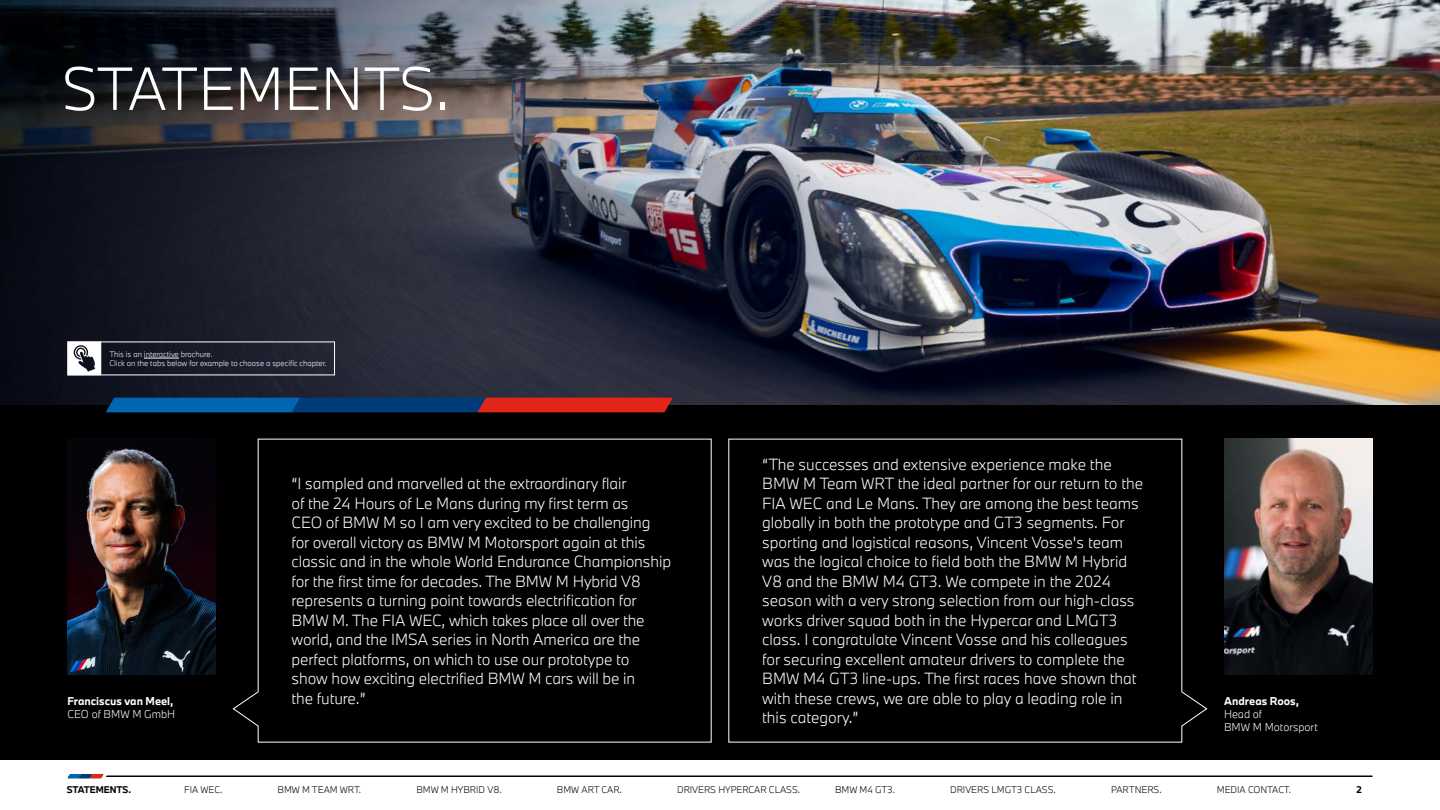
<style>
.page{position:relative;width:1440px;height:810px;background:#fff}
.page>*{position:absolute;margin:0;border:0;box-sizing:border-box;transform-origin:0 0}
.t1{font:300 56.25px "BMW Type Next";color:#fff}
.t2{font:300 15px/19.5px "BMW Type Next";color:#fff}
.t3{font:300 10.5px/12.6px "BMW Type Next";color:#fff}
.t4{font:700 10.5px "BMW Type Next Pro";letter-spacing:.005em;color:#fff}
.t5{font:300 9px "BMW Type Next";color:#000}
.t6{font:700 9px "BMW Type Next";color:#000}
.t7{font:700 9px "BMW Type Next Pro";color:#000}
.t8{font:300 7.5px/9px "BMW Type Next";color:#fff}
</style>
<div class="page">
<div style="left:0;top:0;width:1440px;height:759px;background:#000"></div>
<img style="left:0;top:0;width:1440px;height:405px">
<img style="left:68px;top:446px;width:148px;height:229px">
<img style="left:1224px;top:439px;width:149px;height:236px">
<svg style="left:728px;top:438px;width:480px;height:305px"></svg>
<svg style="left:232px;top:438px;width:480px;height:305px"></svg>
<svg style="left:106px;top:398px;width:567px;height:14px;background:#4a4269"></svg>
<hr style="left:144px;top:358px;width:35px;height:1px;background:#fff">
<svg style="left:68px;top:342px;width:33px;height:33px"></svg>
<hr style="left:68px;top:776px;width:1304px;height:1px;background:#000">
<svg style="left:67px;top:774px;width:41px;height:4px"></svg>
<h1 class="t1" style="left:62px;top:50px;width:389px">STATEMENTS.</h1>
<p class="t8" style="left:110px;top:349px;width:219px">This is an interactive brochure.<br>Click on the tabs below for example to choose a specific chapter.</p>
<p class="t4" style="left:68px;top:694px;width:107px">Franciscus van Meel,</p>
<p class="t3" style="left:68px;top:708px;width:109px">CEO of BMW M GmbH</p>
<p class="t2" style="left:292px;top:473px;width:381px">“I sampled and marvelled at the extraordinary flair<br>of the 24 Hours of Le Mans during my first term as<br>CEO of BMW M so I am very excited to be challenging for overall victory as BMW M Motorsport again at this classic and in the whole World Endurance Championship for the first time for decades. The BMW M Hybrid V8 represents a turning point towards electrification for BMW M. The FIA WEC, which takes place all over the world, and the IMSA series in North America are the perfect platforms, on which to use our prototype to<br>show how exciting electrified BMW M cars will be in<br>the future.”</p>
<p class="t2" style="left:762px;top:454px;width:383px">“The successes and extensive experience make the BMW M Team WRT the ideal partner for our return to the FIA WEC and Le Mans. They are among the best teams globally in both the prototype and GT3 segments. For sporting and logistical reasons, Vincent Vosse's team was the logical choice to field both the BMW M Hybrid V8 and the BMW M4 GT3. We compete in the 2024 season with a very strong selection from our high-class works driver squad both in the Hypercar and LMGT3 class. I congratulate Vincent Vosse and his colleagues for securing excellent amateur drivers to complete the BMW M4 GT3 line-ups. The first races have shown that with these crews, we are able to play a leading role in this category.”</p>
<p class="t4" style="left:1224px;top:694px;width:76px">Andreas Roos,</p>
<p class="t3" style="left:1224px;top:708px;width:95px">Head of<br>BMW M Motorsport</p>
<p class="t6" style="left:67px;top:784px;width:66px">STATEMENTS.</p>
<p class="t5" style="left:184px;top:784px;width:40px">FIA WEC.</p>
<p class="t5" style="left:278px;top:784px;width:85px">BMW M TEAM WRT.</p>
<p class="t5" style="left:416px;top:784px;width:87px">BMW M HYBRID V8.</p>
<p class="t5" style="left:557px;top:784px;width:66px">BMW ART CAR.</p>
<p class="t5" style="left:677px;top:784px;width:125px">DRIVERS HYPERCAR CLASS.</p>
<p class="t5" style="left:835px;top:784px;width:61px">BMW M4 GT3.</p>
<p class="t5" style="left:950px;top:784px;width:107px">DRIVERS LMGT3 CLASS.</p>
<p class="t5" style="left:1111px;top:784px;width:52px">PARTNERS.</p>
<p class="t5" style="left:1217px;top:784px;width:76px">MEDIA CONTACT.</p>
<p class="t7" style="left:1357px;top:783px;width:7px">2</p>
</div>
